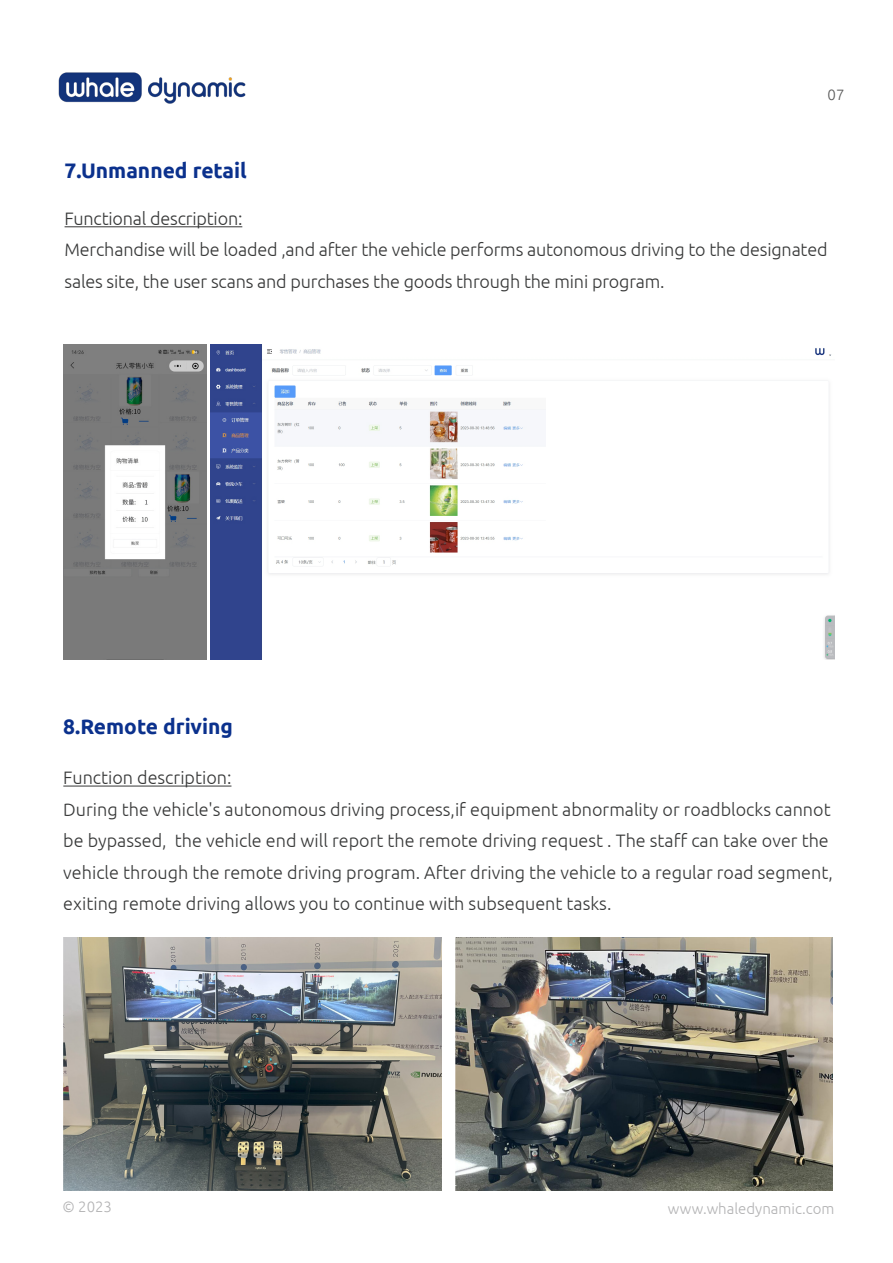
<style>
.page{position:relative;width:893px;height:1263px;background:#fff}
.page>*{position:absolute;margin:0;border:0;box-sizing:border-box;transform-origin:0 0}
.t1{font:700 21px "Ubuntu";color:#0b318d}
.t2{font:300 18px/31.5px "Ubuntu";color:#373838}
.t3{font:300 15px "Ubuntu";color:#b3b3b4}
.t4{font:300 15px "Ubuntu";color:#585858}
</style>
<div class="page">
<img style="left:58px;top:72px;width:188px;height:32px">
<hr style="left:65px;top:226px;width:177px;height:1px;background:#373838">
<hr style="left:63px;top:785px;width:168px;height:1px;background:#373838">
<img style="left:456px;top:938px;width:377px;height:252px">
<img style="left:63px;top:938px;width:378px;height:252px">
<img style="left:210px;top:344px;width:624px;height:315px">
<img style="left:63px;top:344px;width:144px;height:315px">
<p class="t1" style="left:65px;top:158px;width:184px">7.Unmanned retail</p>
<p class="t4" style="left:828px;top:86px;width:18px">07</p>
<p class="t2" style="left:65px;top:202px;width:764px">Functional description:<br>Merchandise will be loaded ,and after the vehicle performs autonomous driving to the designated sales site, the user scans and purchases the goods through the mini program.</p>
<p class="t1" style="left:63px;top:714px;width:171px">8.Remote driving</p>
<p class="t2" style="left:63px;top:761px;width:771px">Function description:<br>During the vehicle's autonomous driving process,if equipment abnormality or roadblocks cannot be bypassed, the vehicle end will report the remote driving request . The staff can take over the vehicle through the remote driving program. After driving the vehicle to a regular road segment, exiting remote driving allows you to continue with subsequent tasks.</p>
<p class="t3" style="left:62px;top:1198px;width:51px">© 2023</p>
<p class="t3" style="left:668px;top:1199px;width:168px">www.whaledynamic.com</p>
</div>
